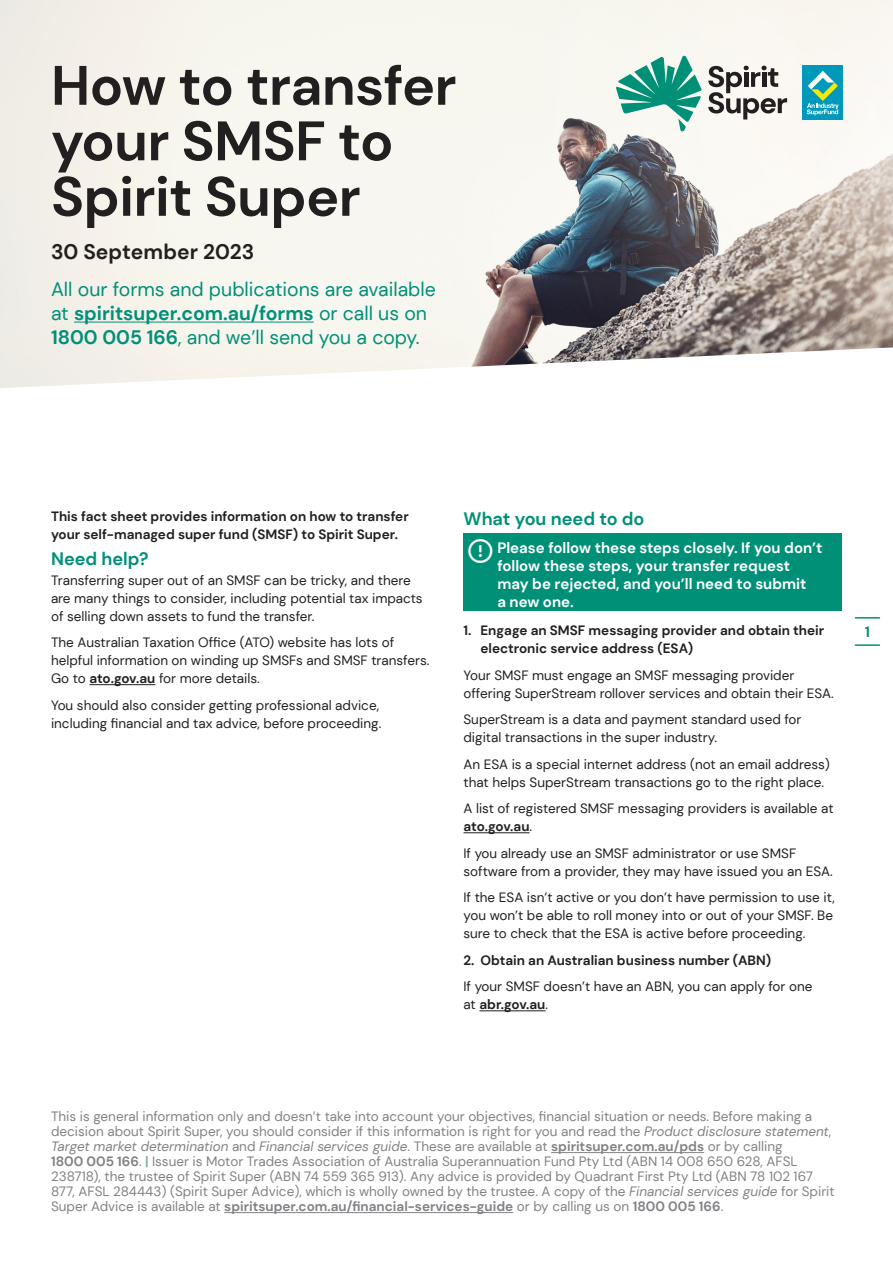
<style>
.page{position:relative;width:893px;height:1263px;background:#fff}
.page>*{position:absolute;margin:0;border:0;box-sizing:border-box;transform-origin:0 0}
.Main_heading{font:700 55.5px/55.5px "DM Sans";letter-spacing:-.01em;color:#231f20}
.t1{font:24px "Font Awesome 6 Pro";color:#fff}
.Document_Date{font:700 21px "DM Sans";color:#231f20}
.DM_Sans_13pt_Regular{font:19.5px/24px "DM Sans";color:#009078}
.Heads{font:700 18px "DM Sans";color:#009078}
.Pullout_Quote{font:700 15px/18px "DM Sans";color:#fff}
.t2{font:700 15px "DM Sans";color:#009078}
.Body{font:13.5px/18px "DM Sans";color:#231f20}
.Disclaimer{font:13.5px/15px "DM Sans";color:#808285}
.Subheads_2{font:700 13.5px/18px "DM Sans";color:#231f20}
.s1{font-weight:700}
.s2{font-style:italic}
.s3{font-weight:700;color:#7db1a4}
</style>
<div class="page">
<hr style="left:551px;top:1152px;width:153px;height:1px;background:#808285">
<hr style="left:224px;top:1212px;width:289px;height:1px;background:#808285">
<hr style="left:89px;top:684px;width:66px;height:1px;background:#231f20">
<hr style="left:463px;top:832px;width:67px;height:1px;background:#231f20">
<hr style="left:479px;top:1010px;width:66px;height:1px;background:#231f20">
<div style="left:463px;top:533px;width:379px;height:78px;background:#009078"></div>
<hr style="left:855px;top:617px;width:24px;height:2px;background:#009078">
<hr style="left:855px;top:644px;width:24px;height:2px;background:#009078">
<img style="left:0;top:0;width:893px;height:388px">
<hr style="left:74px;top:322px;width:240px;height:1px;background:#009078">
<svg style="left:708px;top:66px;width:79px;height:54px"></svg>
<svg style="left:616px;top:55px;width:86px;height:77px"></svg>
<div style="left:803px;top:65px;width:40px;height:54px;background:#09b"></div>
<svg style="left:807px;top:71px;width:32px;height:44px"></svg>
<p class="Main_heading" style="left:51px;top:58px;width:407px">How to transfer your SMSF to<br>Spirit Super</p>
<p class="Document_Date" style="left:51px;top:238px;width:205px">30 September 2023</p>
<p class="DM_Sans_13pt_Regular" style="left:51px;top:277px;width:386px">All our forms and publications are available at <span class="s1">spiritsuper.com.au/forms</span> or call us on<br><span class="s1">1800 005 166</span>, and we’ll send you a copy.</p>
<p class="Subheads_2" style="left:51px;top:507px;width:359px">This fact sheet provides information on how to transfer your self-managed super fund (SMSF) to Spirit Super.</p>
<p class="Heads" style="left:51px;top:547px;width:99px">Need help?</p>
<p class="Body" style="left:51px;top:571px;width:373px">Transferring super out of an SMSF can be tricky, and there are many things to consider, including potential tax impacts of selling down assets to fund the transfer.</p>
<p class="Body" style="left:51px;top:633px;width:380px">The Australian Taxation Office (ATO) website has lots of helpful information on winding up SMSFs and SMSF transfers.<br>Go to <span class="s1">ato.gov.au</span> for more details.</p>
<p class="Body" style="left:51px;top:696px;width:332px">You should also consider getting professional advice, including financial and tax advice, before proceeding.</p>
<p class="Heads" style="left:463px;top:508px;width:183px">What you need to do</p>
<p class="t1" style="left:468px;top:539px;width:27px">●●▼□■</p>
<p class="Pullout_Quote" style="left:497px;top:538px;width:327px">Please follow these steps closely. If you don’t follow these steps, your transfer request may be rejected, and you’ll need to submit<br>a new one.</p>
<p class="Subheads_2" style="left:480px;top:622px;width:345px;text-indent:-17px">1. Engage an SMSF messaging provider and obtain their electronic service address (ESA)</p>
<p class="Body" style="left:463px;top:666px;width:372px">Your SMSF must engage an SMSF messaging provider offering SuperStream rollover services and obtain their ESA.</p>
<p class="Body" style="left:463px;top:711px;width:339px">SuperStream is a data and payment standard used for digital transactions in the super industry.</p>
<p class="Body" style="left:463px;top:755px;width:368px">An ESA is a special internet address (not an email address) that helps SuperStream transactions go to the right place.</p>
<p class="Body" style="left:463px;top:800px;width:372px">A list of registered SMSF messaging providers is available at <span class="s1">ato.gov.au</span>.</p>
<p class="Body" style="left:463px;top:844px;width:371px">If you already use an SMSF administrator or use SMSF software from a provider, they may have issued you an ESA.</p>
<p class="Body" style="left:463px;top:889px;width:373px">If the ESA isn’t active or you don’t have permission to use it, you won’t be able to roll money into or out of your SMSF. Be sure to check that the ESA is active before proceeding.</p>
<p class="Subheads_2" style="left:463px;top:951px;width:309px">2. Obtain an Australian business number (ABN)</p>
<p class="Body" style="left:463px;top:978px;width:350px">If your SMSF doesn’t have an ABN, you can apply for one at <span class="s1">abr.gov.au</span>.</p>
<p class="t2" style="left:865px;top:622px;width:7px">1</p>
<p class="Disclaimer" style="left:51px;top:1109px;width:785px">This is general information only and doesn’t take into account your objectives, financial situation or needs. Before making a decision about Spirit Super, you should consider if this information is right for you and read the <span class="s2">Product disclosure statement</span>, <span class="s2">Target market determination</span> and <span class="s2">Financial services guide</span>. These are available at <span class="s1">spiritsuper.com.au/pds</span> or by calling<br><span class="s1">1800 005 166</span>. <span class="s3">|</span> Issuer is Motor Trades Association of Australia Superannuation Fund Pty Ltd (ABN 14 008 650 628, AFSL 238718), the trustee of Spirit Super (ABN 74 559 365 913). Any advice is provided by Quadrant First Pty Ltd (ABN 78 102 167<br>877, AFSL 284443) (Spirit Super Advice), which is wholly owned by the trustee. A copy of the <span class="s2">Financial services guide</span> for Spirit Super Advice is available at <span class="s1">spiritsuper.com.au/financial-services-guide</span> or by calling us on <span class="s1">1800 005 166</span>.</p>
</div>
